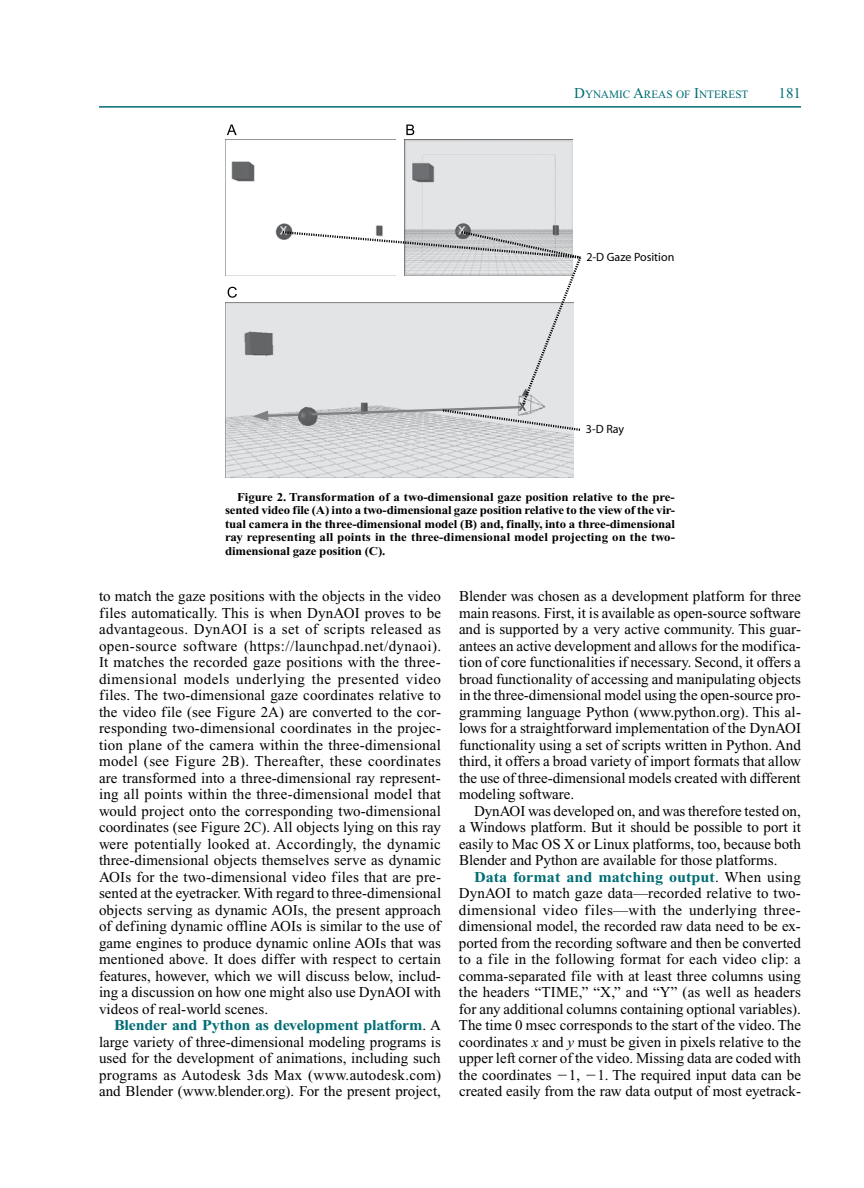
<style>
.page{position:relative;width:864px;height:1188px;background:#fff}
.page>*{position:absolute;margin:0;border:0;box-sizing:border-box;transform-origin:0 0}
.t1{font:15px/16.5px "Times New Roman";color:#000;text-align:justify}
.t2{font:15px "Times New Roman";color:#006d75}
.t3{font:700 12px/13.5px "Times New Roman";letter-spacing:-.005em;color:#000;text-align:justify;scale:1.07 1}
.t4{font:12px "Myriad";color:#000}
.t5{font:11.25px "Times New Roman";color:#006d75}
.s1{font-size:15px}
.s2{font-weight:700;color:#006d75}
.s3{font-style:italic}
.s4{font-family:"Mathematical Pi One"}
</style>
<div class="page">
<hr style="left:99px;top:106px;width:702px;height:2px;background:#006d75">
<img style="left:226px;top:302px;width:348px;height:176px">
<img style="left:404px;top:140px;width:169px;height:86px">
<img style="left:226px;top:161px;width:157px;height:115px">
<svg style="left:253px;top:226px;width:328px;height:205px"></svg>
<img style="left:299px;top:407px;width:17px;height:18px">
<svg style="left:227px;top:124px;width:10px;height:11px"></svg>
<svg style="left:406px;top:125px;width:8px;height:10px"></svg>
<svg style="left:228px;top:287px;width:9px;height:11px"></svg>
<p class="t5" style="left:574px;top:88px;width:176px"><span class="s1">D</span>YNAMIC <span class="s1">A</span>REAS OF <span class="s1">I</span>NTEREST</p>
<p class="t2" style="left:778px;top:84px;width:24px">181</p>
<p class="t4" style="left:586px;top:251px;width:89px">2-D Gaze Position</p>
<p class="t4" style="left:586px;top:423px;width:40px">3-D Ray</p>
<p class="t3" style="left:225px;top:490px;width:422px;text-indent:12px">Figure 2. Transformation of a two-dimensional gaze position relative to the pre&shy;sented video file (A) into a two-dimensional gaze position relative to the view of the vir&shy;tual camera in the three-dimensional model (B) and, finally, into a three-dimensional ray representing all points in the three-dimensional model projecting on the two&shy;dimensional gaze position (C).</p>
<p class="t1" style="left:99px;top:588px;width:344px">to match the gaze positions with the objects in the video files automatically. This is when DynAOI proves to be advantageous. DynAOI is a set of scripts released as open-source software (https://launchpad.net/dynaoi).<br>It matches the recorded gaze positions with the three&shy;dimensional models underlying the presented video files. The two-dimensional gaze coordinates relative to the video file (see Figure 2A) are converted to the cor&shy;responding two-dimensional coordinates in the projec&shy;tion plane of the camera within the three-dimensional model (see Figure 2B). Thereafter, these coordinates are transformed into a three-dimensional ray represent&shy;ing all points within the three-dimensional model that would project onto the corresponding two-dimensional coordinates (see Figure 2C). All objects lying on this ray were potentially looked at. Accordingly, the dynamic three-dimensional objects themselves serve as dynamic AOIs for the two-dimensional video files that are pre&shy;sented at the eyetracker. With regard to three-dimensional objects serving as dynamic AOIs, the present approach of defining dynamic offline AOIs is similar to the use of game engines to produce dynamic online AOIs that was mentioned above. It does differ with respect to certain features, however, which we will discuss below, includ&shy;ing a discussion on how one might also use DynAOI with videos of real-world scenes.</p>
<p class="t1" style="left:99px;top:1017px;width:344px;text-indent:15px"><span class="s2">Blender and Python as development platform</span>. A large variety of three-dimensional modeling programs is used for the development of animations, including such programs as Autodesk 3ds Max (www.autodesk.com) and Blender (www.blender.org). For the present project,</p>
<p class="t1" style="left:459px;top:588px;width:344px">Blender was chosen as a development platform for three main reasons. First, it is available as open-source software and is supported by a very active community. This guar&shy;antees an active development and allows for the modifica&shy;tion of core functionalities if necessary. Second, it offers a broad functionality of accessing and manipulating objects in the three-dimensional model using the open-source pro&shy;gramming language Python (www.python.org). This al&shy;lows for a straightforward implementation of the DynAOI functionality using a set of scripts written in Python. And third, it offers a broad variety of import formats that allow the use of three-dimensional models created with different modeling software.</p>
<p class="t1" style="left:459px;top:802px;width:343px;text-indent:15px">DynAOI was developed on, and was therefore tested on, a Windows platform. But it should be possible to port it easily to Mac OS X or Linux platforms, too, because both Blender and Python are available for those platforms.</p>
<p class="t1" style="left:459px;top:868px;width:344px;text-indent:15px"><span class="s2">Data format and matching output</span>. When using DynAOI to match gaze data—recorded relative to two&shy;dimensional video files—with the underlying three&shy;dimensional model, the recorded raw data need to be ex&shy;ported from the recording software and then be converted to a file in the following format for each video clip: a comma-separated file with at least three columns using the headers “TIME,” “X,” and “Y” (as well as headers for any additional columns containing optional variables).<br>The time 0 msec corresponds to the start of the video. The coordinates <span class="s3">x</span> and <span class="s3">y</span> must be given in pixels relative to the upper left corner of the video. Missing data are coded with the coordinates <span class="s4">2</span>1, <span class="s4">2</span>1. The required input data can be created easily from the raw data output of most eyetrack-</p>
</div>
